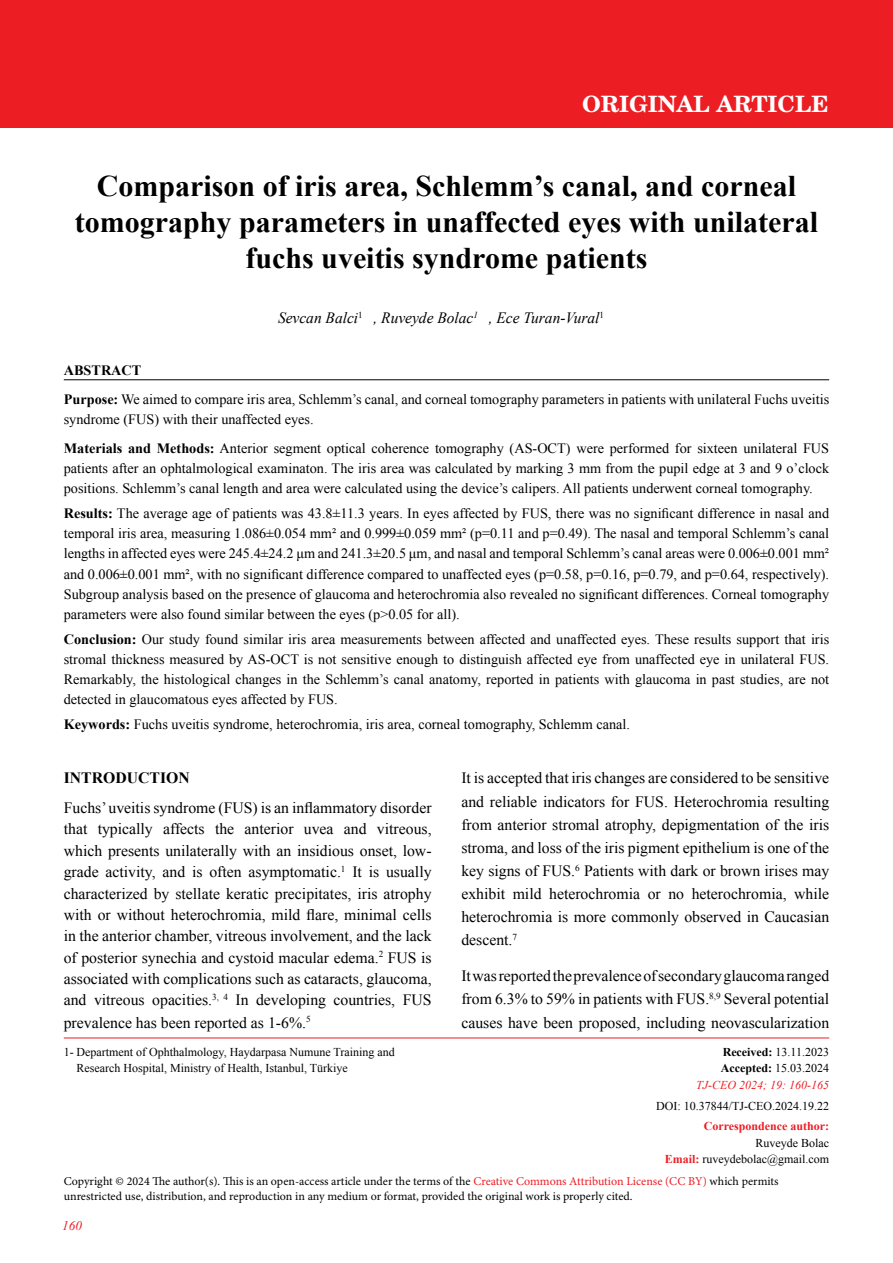
<style>
.page{position:relative;width:893px;height:1263px;background:#fff}
.page>*{position:absolute;margin:0;border:0;box-sizing:border-box;transform-origin:0 0}
.t1{font:700 30px/36px "Times New Roman";color:#000;text-align:center}
.t2{font:700 22.5px "Te X Gyre Schola";color:#fff}
.t3{font:15.75px/21.5px "Times New Roman";color:#000;text-align:justify}
.t4{font:italic 15.75px "Times New Roman";color:#000}
.t5{font:700 15.75px "Times New Roman";color:#000}
.t6{font:14.25px/20.2px "Times New Roman";color:#000}
.t7{font:italic 13.2px "Times New Roman";color:#ed1d24}
.t8{font:12px/14.4px "Minion Pro";color:#000}
.t9{font:12px/16.5px "Times New Roman";color:#000}
.t10{font:italic 12px/16.5px "Times New Roman";color:#ed1d24;text-align:right}
.t11{font:700 12px "Times New Roman";color:#ed1d24}
.s1{font-weight:700}
.s2{font-weight:700;font-style:normal;color:#000}
.s3{font-style:normal;color:#000}
.s4{font-weight:700;color:#ed1d24}
.s5{color:#ed1d24}
</style>
<div class="page">
<div style="left:0;top:0;width:893px;height:128px;background:#ed1d24"></div>
<hr style="left:64px;top:1037px;width:765px;height:1px;background:#ed1d24">
<hr style="left:64px;top:379px;width:765px;height:1px;background:#000">
<h2 class="t2" style="left:582px;top:85px;width:248px">ORIGINAL ARTICLE</h2>
<h1 class="t1" style="left:75px;top:167px;width:745px">Comparison of iris area, Schlemm’s canal, and corneal tomography parameters in unaffected eyes with unilateral fuchs uveitis syndrome patients</h1>
<p class="t4" style="left:278px;top:307px;width:328px">Sevcan Balci<sup>1</sup> , Ruveyde Bolac<sup>1</sup> , Ece Turan-Vural<sup>1</sup></p>
<p class="t6" style="left:64px;top:356px;width:767px;line-height:28.8px"><span class="s1">ABSTRACT<br>Purpose:</span> We aimed to compare iris area, Schlemm’s canal, and corneal tomography parameters in patients with unilateral Fuchs uveitis</p>
<p class="t6" style="left:64px;top:405px;width:767px;line-height:28.8px">syndrome (FUS) with their unaffected eyes.<br><span class="s1">Materials and Methods:</span> Anterior segment optical coherence tomography (AS-OCT) were performed for sixteen unilateral FUS</p>
<p class="t6" style="left:64px;top:458px;width:767px">patients after an ophtalmological examinaton. The iris area was calculated by marking 3 mm from the pupil edge at 3 and 9 o’clock positions. Schlemm’s canal length and area were calculated using the device’s calipers. All patients underwent corneal tomography.</p>
<p class="t6" style="left:64px;top:503px;width:767px;text-align:justify"><span class="s1">Results:</span> The average age of patients was 43.8±11.3 years. In eyes affected by FUS, there was no significant difference in nasal and temporal iris area, measuring 1.086±0.054 mm² and 0.999±0.059 mm² (p=0.11 and p=0.49). The nasal and temporal Schlemm’s canal lengths in affected eyes were 245.4±24.2 μm and 241.3±20.5 μm, and nasal and temporal Schlemm’s canal areas were 0.006±0.001 mm² and 0.006±0.001 mm², with no significant difference compared to unaffected eyes (p=0.58, p=0.16, p=0.79, and p=0.64, respectively).<br>Subgroup analysis based on the presence of glaucoma and heterochromia also revealed no significant differences. Corneal tomography parameters were also found similar between the eyes (p&gt;0.05 for all).</p>
<p class="t6" style="left:64px;top:628px;width:767px;text-align:justify"><span class="s1">Conclusion:</span> Our study found similar iris area measurements between affected and unaffected eyes. These results support that iris stromal thickness measured by AS-OCT is not sensitive enough to distinguish affected eye from unaffected eye in unilateral FUS.<br>Remarkably, the histological changes in the Schlemm’s canal anatomy, reported in patients with glaucoma in past studies, are not detected in glaucomatous eyes affected by FUS.</p>
<p class="t6" style="left:64px;top:714px;width:568px"><span class="s1">Keywords:</span> Fuchs uveitis syndrome, heterochromia, iris area, corneal tomography, Schlemm canal.</p>
<p class="t5" style="left:64px;top:767px;width:127px">INTRODUCTION</p>
<p class="t3" style="left:64px;top:797px;width:369px">Fuchs’ uveitis syndrome (FUS) is an inflammatory disorder that typically affects the anterior uvea and vitreous, which presents unilaterally with an insidious onset, low&shy;grade activity, and is often asymptomatic.<sup>1</sup> It is usually characterized by stellate keratic precipitates, iris atrophy with or without heterochromia, mild flare, minimal cells in the anterior chamber, vitreous involvement, and the lack of posterior synechia and cystoid macular edema.<sup>2</sup> FUS is associated with complications such as cataracts, glaucoma, and vitreous opacities.<sup>3,</sup> <sup>4</sup> In developing countries, FUS prevalence has been reported as 1-6%.<sup>5</sup></p>
<p class="t3" style="left:461px;top:766px;width:369px;line-height:23.1px">It is accepted that iris changes are considered to be sensitive and reliable indicators for FUS. Heterochromia resulting from anterior stromal atrophy, depigmentation of the iris stroma, and loss of the iris pigment epithelium is one of the key signs of FUS.<sup>6</sup> Patients with dark or brown irises may exhibit mild heterochromia or no heterochromia, while heterochromia is more commonly observed in Caucasian descent.<sup>7</sup></p>
<p class="t3" style="left:461px;top:964px;width:369px;line-height:23.1px">It was reported the prevalence of secondary glaucoma ranged from 6.3% to 59% in patients with FUS.<sup>8,9</sup> Several potential causes have been proposed, including neovascularization</p>
<p class="t9" style="left:77px;top:1043px;width:320px;text-indent:-13px">1- Department of Ophthalmology, Haydarpasa Numune Training and<br>Research Hospital, Ministry of Health, Istanbul, Türkiye</p>
<p class="t10" style="left:696px;top:1043px;width:134px"><span class="s2">Received:</span> <span class="s3">13.11.2023<br></span><span class="s2">Accepted:</span> <span class="s3">15.03.2024<br></span>TJ-CEO 2024; 19: 160-165</p>
<p class="t9" style="left:656px;top:1097px;width:174px">DOI: 10.37844/TJ-CEO.2024.19.22</p>
<p class="t11" style="left:704px;top:1118px;width:127px">Correspondence author:</p>
<p class="t9" style="left:665px;top:1134px;width:166px;text-align:right">Ruveyde Bolac<br><span class="s4">Email:</span> ruveydebolac@gmail.com</p>
<p class="t8" style="left:64px;top:1175px;width:716px">Copyright © 2024 The author(s). This is an open-access article under the terms of the <span class="s5">Creative Commons Attribution License (CC BY)</span> which permits unrestricted use, distribution, and reproduction in any medium or format, provided the original work is properly cited.</p>
<p class="t7" style="left:62px;top:1216px;width:21px">160</p>
</div>
